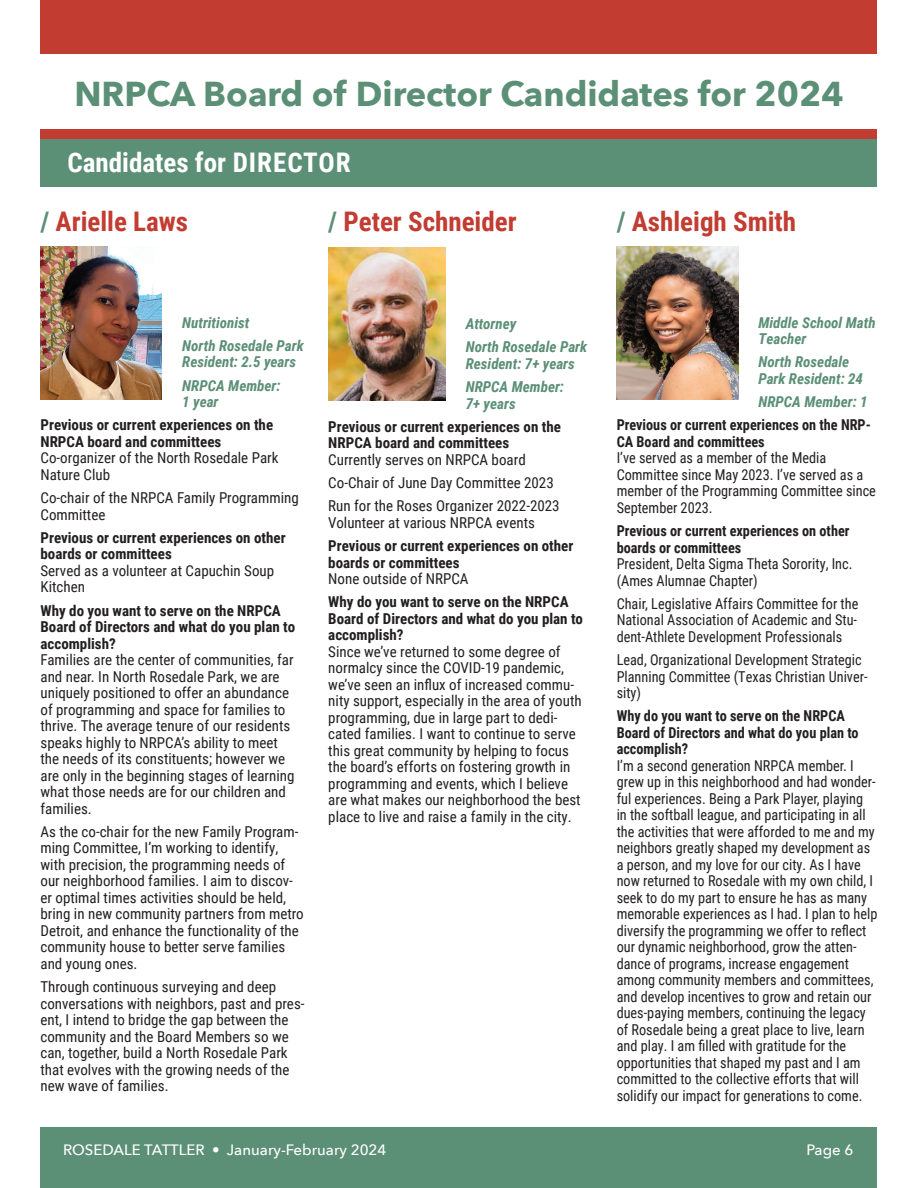
<style>
.page{position:relative;width:918px;height:1188px;background:#fff}
.page>*{position:absolute;margin:0;border:0;box-sizing:border-box;transform-origin:0 0}
.t1{font:700 34.5px "Avenir Next";color:#5b8f76}
.t2{font:700 27px "Roboto Condensed";color:#c33c32}
.t3{font:700 27px "Roboto Condensed";color:#fff}
.t4{font:15px/16.5px "Roboto Condensed";color:#231f20}
.t5{font:15px/16.5px "Roboto Condensed";color:#231f20;scale:.95 1}
.t6{font:700 15px/16.5px "Roboto Condensed";color:#231f20}
.t7{font:italic 700 15px/16.5px "Roboto Condensed";color:#5b8f76}
.t8{font:700 15px/16.5px "Roboto Condensed";color:#231f20;scale:.95 1}
.t9{font:500 15px "Avenir Next";color:#fff}
.s1{color:#5b8f76}
</style>
<div class="page">
<div style="left:40px;top:1127px;width:838px;height:61px;background:#5b8f76"></div>
<div style="left:40px;top:0;width:838px;height:54px;background:#c33c32"></div>
<img style="left:40px;top:247px;width:122px;height:153px">
<img style="left:617px;top:247px;width:121px;height:153px">
<img style="left:328px;top:248px;width:118px;height:152px">
<div style="left:40px;top:130px;width:838px;height:57px;background:#c33c32"></div>
<div style="left:40px;top:139px;width:838px;height:48px;background:#5b8f76"></div>
<p class="t1" style="left:74px;top:64px;width:771px">NRPCA Board of Director Candidates for 2024</p>
<p class="t3" style="left:68px;top:143px;width:285px">Candidates for DIRECTOR</p>
<p class="t2" style="left:40px;top:202px;width:149px"><span class="s1">/</span> Arielle Laws</p>
<p class="t2" style="left:328px;top:202px;width:190px"><span class="s1">/</span> Peter Schneider</p>
<p class="t2" style="left:617px;top:202px;width:181px"><span class="s1">/</span> Ashleigh Smith</p>
<p class="t7" style="left:182px;top:314px;width:69px">Nutritionist</p>
<p class="t7" style="left:182px;top:337px;width:123px">North Rosedale Park<br>Resident: 2.5 years</p>
<p class="t7" style="left:182px;top:377px;width:100px">NRPCA Member:<br>1 year</p>
<p class="t6" style="left:40px;top:416px;width:234px">Previous or current experiences on the<br>NRPCA board and committees</p>
<p class="t4" style="left:40px;top:449px;width:240px">Co-organizer of the North Rosedale Park<br>Nature Club</p>
<p class="t4" style="left:40px;top:489px;width:260px">Co-chair of the NRPCA Family Programming<br>Committee</p>
<p class="t6" style="left:40px;top:529px;width:247px">Previous or current experiences on other boards or committees</p>
<p class="t4" style="left:40px;top:562px;width:235px">Served as a volunteer at Capuchin Soup<br>Kitchen</p>
<p class="t6" style="left:40px;top:602px;width:256px">Why do you want to serve on the NRPCA<br>Board of Directors and what do you plan to accomplish?</p>
<p class="t4" style="left:40px;top:651px;width:256px">Families are the center of communities, far and near. In North Rosedale Park, we are uniquely positioned to offer an abundance of programming and space for families to thrive. The average tenure of our residents speaks highly to NRPCA’s ability to meet the needs of its constituents; however we are only in the beginning stages of learning what those needs are for our children and families.</p>
<p class="t4" style="left:40px;top:823px;width:265px">As the co-chair for the new Family Program&shy;ming Committee, I’m working to identify, with precision, the programming needs of our neighborhood families. I aim to discov&shy;er optimal times activities should be held, bring in new community partners from metro Detroit, and enhance the functionality of the community house to better serve families and young ones.</p>
<p class="t4" style="left:40px;top:978px;width:266px">Through continuous surveying and deep conversations with neighbors, past and pres&shy;ent, I intend to bridge the gap between the community and the Board Members so we can, together, build a North Rosedale Park that evolves with the growing needs of the new wave of families.</p>
<p class="t7" style="left:466px;top:315px;width:52px">Attorney</p>
<p class="t7" style="left:466px;top:338px;width:123px">North Rosedale Park<br>Resident: 7+ years</p>
<p class="t7" style="left:466px;top:378px;width:100px">NRPCA Member:<br>7+ years</p>
<p class="t6" style="left:328px;top:418px;width:234px">Previous or current experiences on the<br>NRPCA board and committees</p>
<p class="t4" style="left:328px;top:451px;width:199px">Currently serves on NRPCA board</p>
<p class="t4" style="left:328px;top:474px;width:227px">Co-Chair of June Day Committee 2023</p>
<p class="t4" style="left:328px;top:497px;width:233px">Run for the Roses Organizer 2022-2023<br>Volunteer at various NRPCA events</p>
<p class="t6" style="left:328px;top:537px;width:247px">Previous or current experiences on other boards or committees</p>
<p class="t4" style="left:328px;top:570px;width:142px">None outside of NRPCA</p>
<p class="t6" style="left:328px;top:593px;width:256px">Why do you want to serve on the NRPCA<br>Board of Directors and what do you plan to accomplish?</p>
<p class="t4" style="left:328px;top:643px;width:255px">Since we’ve returned to some degree of normalcy since the COVID-19 pandemic, we’ve seen an influx of increased commu&shy;nity support, especially in the area of youth programming, due in large part to dedi&shy;cated families. I want to continue to serve this great community by helping to focus the board’s efforts on fostering growth in programming and events, which I believe are what makes our neighborhood the best place to live and raise a family in the city.</p>
<p class="t7" style="left:758px;top:314px;width:119px">Middle School Math<br>Teacher</p>
<p class="t7" style="left:758px;top:353px;width:106px">North Rosedale<br>Park Resident: 24</p>
<p class="t7" style="left:758px;top:393px;width:111px">NRPCA Member: 1</p>
<p class="t8" style="left:617px;top:416px;width:269px">Previous or current experiences on the NRP-<br>CA Board and committees</p>
<p class="t5" style="left:617px;top:449px;width:274px">I’ve served as a member of the Media Committee since May 2023. I’ve served as a member of the Programming Committee since September 2023.</p>
<p class="t8" style="left:617px;top:522px;width:247px">Previous or current experiences on other boards or committees</p>
<p class="t5" style="left:617px;top:555px;width:250px">President, Delta Sigma Theta Sorority, Inc. (Ames Alumnae Chapter)</p>
<p class="t5" style="left:617px;top:595px;width:256px;text-align:justify">Chair, Legislative Affairs Committee for the National Association of Academic and Stu&shy;dent-Athlete Development Professionals</p>
<p class="t5" style="left:617px;top:651px;width:266px">Lead, Organizational Development Strategic<br>Planning Committee (Texas Christian Univer&shy;sity)</p>
<p class="t8" style="left:617px;top:707px;width:256px">Why do you want to serve on the NRPCA<br>Board of Directors and what do you plan to accomplish?</p>
<p class="t5" style="left:617px;top:757px;width:276px">I’m a second generation NRPCA member. I grew up in this neighborhood and had wonder&shy;ful experiences. Being a Park Player, playing<br>in the softball league, and participating in all the activities that were afforded to me and my neighbors greatly shaped my development as a person, and my love for our city. As I have now returned to Rosedale with my own child, I seek to do my part to ensure he has as many memorable experiences as I had. I plan to help diversify the programming we offer to reflect our dynamic neighborhood, grow the atten&shy;dance of programs, increase engagement among community members and committees, and develop incentives to grow and retain our dues-paying members, continuing the legacy of Rosedale being a great place to live, learn and play. I am filled with gratitude for the opportunities that shaped my past and I am committed to the collective efforts that will solidify our impact for generations to come.</p>
<p class="t9" style="left:63px;top:1137px;width:325px">ROSEDALE TATTLER • January-February 2024</p>
<p class="t9" style="left:807px;top:1137px;width:48px">Page 6</p>
</div>
